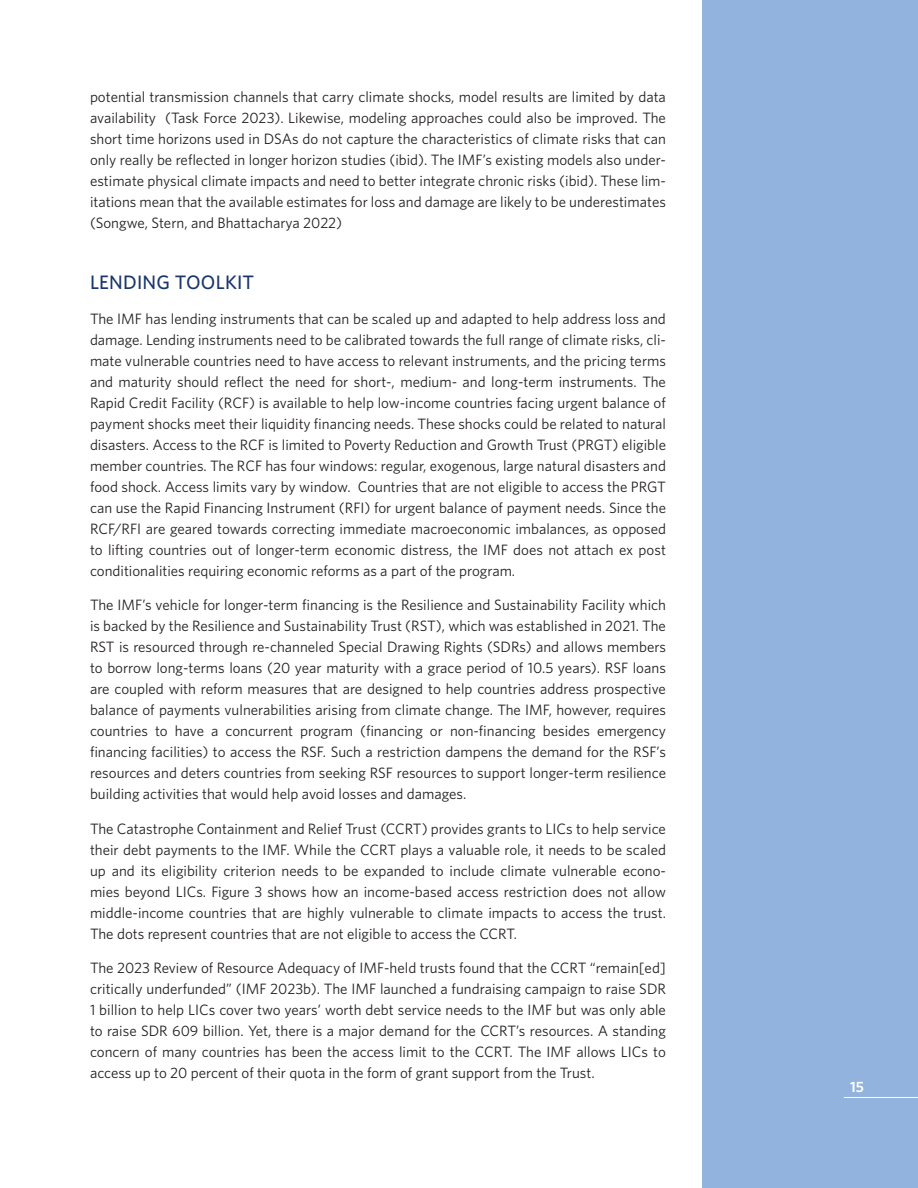
<style>
.page{position:relative;width:918px;height:1188px;background:#fff}
.page>*{position:absolute;margin:0;border:0;box-sizing:border-box;transform-origin:0 0}
.t1{font:500 19.5px "Whitney";letter-spacing:.01em;color:#1b366c}
.t2{font:15px/21px "Whitney";color:#231f20;text-align:justify}
.t3{font:600 15px "Whitney";color:#fff}
</style>
<div class="page">
<div style="left:702px;top:0;width:216px;height:1188px;background:#91b3dd"></div>
<hr style="left:844px;top:1097px;width:74px;height:1px;background:#fff">
<p class="t2" style="left:90px;top:86px;width:578px">potential transmission channels that carry climate shocks, model results are limited by data availability (Task Force 2023). Likewise, modeling approaches could also be improved. The short time horizons used in DSAs do not capture the characteristics of climate risks that can only really be reflected in longer horizon studies (ibid). The IMF’s existing models also under&shy;estimate physical climate impacts and need to better integrate chronic risks (ibid). These lim&shy;itations mean that the available estimates for loss and damage are likely to be underestimates (Songwe, Stern, and Bhattacharya 2022)</p>
<h1 class="t1" style="left:90px;top:270px;width:166px">LENDING TOOLKIT</h1>
<p class="t2" style="left:90px;top:308px;width:578px">The IMF has lending instruments that can be scaled up and adapted to help address loss and damage. Lending instruments need to be calibrated towards the full range of climate risks, cli&shy;mate vulnerable countries need to have access to relevant instruments, and the pricing terms and maturity should reflect the need for short-, medium- and long-term instruments. The Rapid Credit Facility (RCF) is available to help low-income countries facing urgent balance of payment shocks meet their liquidity financing needs. These shocks could be related to natural disasters. Access to the RCF is limited to Poverty Reduction and Growth Trust (PRGT) eligible member countries. The RCF has four windows: regular, exogenous, large natural disasters and food shock. Access limits vary by window. Countries that are not eligible to access the PRGT can use the Rapid Financing Instrument (RFI) for urgent balance of payment needs. Since the RCF/RFI are geared towards correcting immediate macroeconomic imbalances, as opposed to lifting countries out of longer-term economic distress, the IMF does not attach ex post conditionalities requiring economic reforms as a part of the program.</p>
<p class="t2" style="left:90px;top:594px;width:578px">The IMF’s vehicle for longer-term financing is the Resilience and Sustainability Facility which is backed by the Resilience and Sustainability Trust (RST), which was established in 2021. The RST is resourced through re-channeled Special Drawing Rights (SDRs) and allows members to borrow long-terms loans (20 year maturity with a grace period of 10.5 years). RSF loans are coupled with reform measures that are designed to help countries address prospective balance of payments vulnerabilities arising from climate change. The IMF, however, requires countries to have a concurrent program (financing or non-financing besides emergency financing facilities) to access the RSF. Such a restriction dampens the demand for the RSF’s resources and deters countries from seeking RSF resources to support longer-term resilience building activities that would help avoid losses and damages.</p>
<p class="t2" style="left:90px;top:818px;width:578px">The Catastrophe Containment and Relief Trust (CCRT) provides grants to LICs to help service their debt payments to the IMF. While the CCRT plays a valuable role, it needs to be scaled up and its eligibility criterion needs to be expanded to include climate vulnerable econo&shy;mies beyond LICs. Figure 3 shows how an income-based access restriction does not allow middle-income countries that are highly vulnerable to climate impacts to access the trust.<br>The dots represent countries that are not eligible to access the CCRT.</p>
<p class="t2" style="left:90px;top:957px;width:578px">The 2023 Review of Resource Adequacy of IMF-held trusts found that the CCRT “remain[ed] critically underfunded” (IMF 2023b). The IMF launched a fundraising campaign to raise SDR 1 billion to help LICs cover two years’ worth debt service needs to the IMF but was only able to raise SDR 609 billion. Yet, there is a major demand for the CCRT’s resources. A standing concern of many countries has been the access limit to the CCRT. The IMF allows LICs to access up to 20 percent of their quota in the form of grant support from the Trust.</p>
<p class="t3" style="left:850px;top:1077px;width:15px">15</p>
</div>
